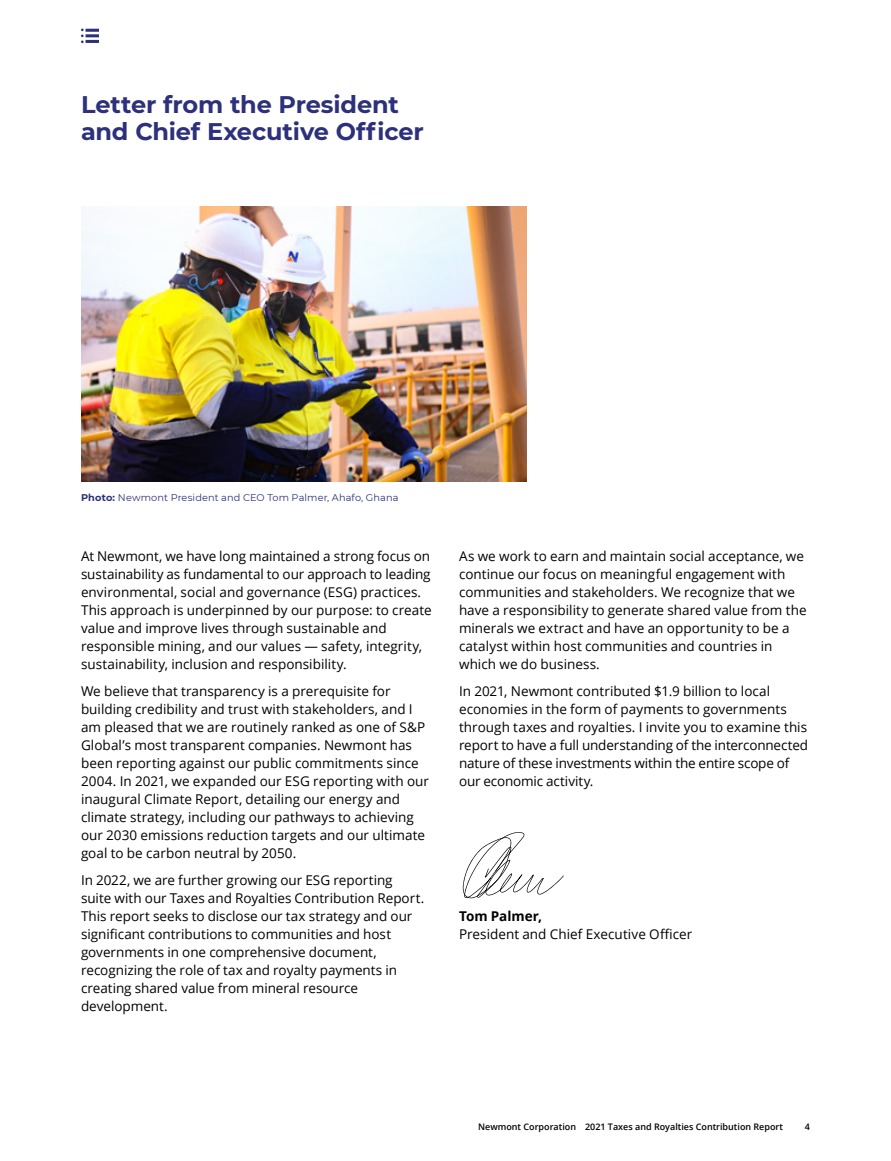
<style>
.page{position:relative;width:891px;height:1161px;background:#fff}
.page>*{position:absolute;margin:0;border:0;box-sizing:border-box;transform-origin:0 0}
.H1___16_18_Centre{font:700 24px/27px "Montserrat";letter-spacing:-.01em;color:#2d307a}
.Body_Copy{font:13.5px/18px "Open Sans";color:#000}
.t1{font:9.75px "Montserrat";letter-spacing:.01em;color:#2d307a}
.t2{font:600 9px "Open Sans";color:#000}
.s1{font-weight:700}
</style>
<div class="page">
<svg style="left:81px;top:29px;width:18px;height:14px"></svg>
<svg style="left:463px;top:832px;width:101px;height:66px"></svg>
<img style="left:81px;top:206px;width:445px;height:276px">
<h1 class="H1___16_18_Centre" style="left:81px;top:89px;width:344px">Letter from the President and Chief Executive Officer</h1>
<p class="t1" style="left:81px;top:491px;width:319px"><span class="s1">Photo:</span> Newmont President and CEO Tom Palmer, Ahafo, Ghana</p>
<p class="Body_Copy" style="left:81px;top:547px;width:352px">At Newmont, we have long maintained a strong focus on sustainability as fundamental to our approach to leading environmental, social and governance (ESG) practices.<br>This approach is underpinned by our purpose: to create value and improve lives through sustainable and responsible mining, and our values — safety, integrity, sustainability, inclusion and responsibility.</p>
<p class="Body_Copy" style="left:81px;top:682px;width:350px">We believe that transparency is a prerequisite for building credibility and trust with stakeholders, and I am pleased that we are routinely ranked as one of S&amp;P Global’s most transparent companies. Newmont has been reporting against our public commitments since 2004. In 2021, we expanded our ESG reporting with our inaugural Climate Report, detailing our energy and climate strategy, including our pathways to achieving our 2030 emissions reduction targets and our ultimate goal to be carbon neutral by 2050.</p>
<p class="Body_Copy" style="left:81px;top:871px;width:345px">In 2022, we are further growing our ESG reporting suite with our Taxes and Royalties Contribution Report.<br>This report seeks to disclose our tax strategy and our significant contributions to communities and host governments in one comprehensive document, recognizing the role of tax and royalty payments in creating shared value from mineral resource development.</p>
<p class="Body_Copy" style="left:459px;top:547px;width:349px">As we work to earn and maintain social acceptance, we continue our focus on meaningful engagement with communities and stakeholders. We recognize that we have a responsibility to generate shared value from the minerals we extract and have an opportunity to be a catalyst within host communities and countries in which we do business.</p>
<p class="Body_Copy" style="left:459px;top:682px;width:351px">In 2021, Newmont contributed $1.9 billion to local economies in the form of payments to governments through taxes and royalties. I invite you to examine this report to have a full understanding of the interconnected nature of these investments within the entire scope of our economic activity.</p>
<p class="Body_Copy" style="left:459px;top:907px;width:235px"><span class="s1">Tom Palmer,<br></span>President and Chief Executive Officer</p>
<p class="t2" style="left:478px;top:1120px;width:306px">Newmont Corporation 2021 Taxes and Royalties Contribution Report</p>
<p class="t2" style="left:805px;top:1120px;width:7px">4</p>
</div>
